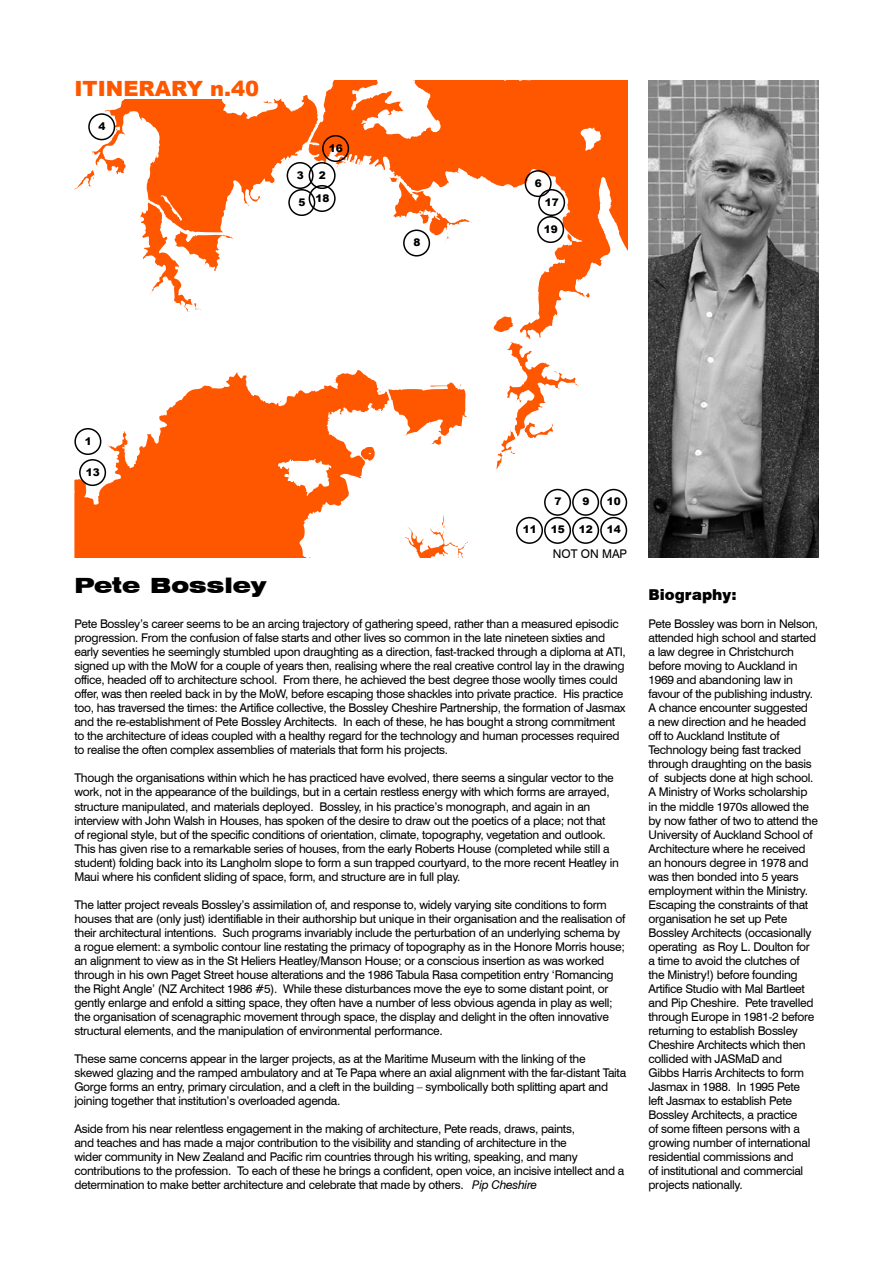
<style>
.page{position:relative;width:893px;height:1263px;background:#fff}
.page>*{position:absolute;margin:0;border:0;box-sizing:border-box;transform-origin:0 0}
.t1{font:900 21px "Arial";color:#ff5700}
.t2{font:900 expanded 21px "Swiss 721 BT";color:#000}
.t3{font:900 15px "Swiss 721 BT";color:#000}
.t4{font:12px/14.1px "Swiss 721 BT";letter-spacing:-.025em;color:#000}
.t5{font:900 10.5px "Arial";color:#000}
.s1{font-style:italic}
</style>
<div class="page">
<svg style="left:75px;top:81px;width:552px;height:477px"></svg>
<div style="left:74px;top:81px;width:187px;height:18px;background:#fff"></div>
<div style="left:309px;top:162px;width:27px;height:27px;border:2px solid #000;border-radius:50%"></div>
<div style="left:74px;top:428px;width:27px;height:27px;border:2px solid #000;border-radius:50%"></div>
<div style="left:287px;top:162px;width:27px;height:27px;border:2px solid #000;border-radius:50%"></div>
<div style="left:88px;top:113px;width:27px;height:27px;border:2px solid #000;border-radius:50%"></div>
<div style="left:544px;top:489px;width:27px;height:27px;border:2px solid #000;border-radius:50%"></div>
<div style="left:288px;top:189px;width:27px;height:27px;border:2px solid #000;border-radius:50%"></div>
<div style="left:403px;top:230px;width:27px;height:27px;border:2px solid #000;border-radius:50%"></div>
<div style="left:572px;top:489px;width:27px;height:27px;border:2px solid #000;border-radius:50%"></div>
<div style="left:600px;top:489px;width:27px;height:27px;border:2px solid #000;border-radius:50%"></div>
<div style="left:572px;top:517px;width:27px;height:27px;border:2px solid #000;border-radius:50%"></div>
<div style="left:79px;top:459px;width:27px;height:27px;border:2px solid #000;border-radius:50%"></div>
<div style="left:600px;top:517px;width:27px;height:27px;border:2px solid #000;border-radius:50%"></div>
<div style="left:525px;top:170px;width:27px;height:27px;border:2px solid #000;border-radius:50%"></div>
<div style="left:516px;top:517px;width:27px;height:27px;border:2px solid #000;border-radius:50%"></div>
<div style="left:544px;top:517px;width:27px;height:27px;border:2px solid #000;border-radius:50%"></div>
<img style="left:648px;top:81px;width:171px;height:477px">
<div style="left:322px;top:135px;width:27px;height:27px;border:2px solid #000;border-radius:50%"></div>
<div style="left:538px;top:189px;width:27px;height:27px;border:2px solid #000;border-radius:50%"></div>
<div style="left:309px;top:185px;width:27px;height:27px;border:2px solid #000;border-radius:50%"></div>
<div style="left:537px;top:216px;width:27px;height:27px;border:2px solid #000;border-radius:50%"></div>
<h1 class="t1" style="left:74px;top:73px;width:186px">ITINERARY n.40</h1>
<p class="t5" style="left:99px;top:118px;width:9px">4</p>
<p class="t5" style="left:297px;top:167px;width:9px">3</p>
<p class="t5" style="left:299px;top:194px;width:9px">5</p>
<p class="t5" style="left:329px;top:140px;width:16px">16</p>
<p class="t5" style="left:319px;top:167px;width:9px">2</p>
<p class="t5" style="left:315px;top:190px;width:16px">18</p>
<p class="t5" style="left:413px;top:235px;width:9px">8</p>
<p class="t5" style="left:535px;top:175px;width:9px">6</p>
<p class="t5" style="left:545px;top:194px;width:16px">17</p>
<p class="t5" style="left:544px;top:221px;width:16px">19</p>
<p class="t5" style="left:85px;top:433px;width:9px">1</p>
<p class="t5" style="left:86px;top:464px;width:16px">13</p>
<p class="t5" style="left:554px;top:494px;width:9px">7</p>
<p class="t5" style="left:523px;top:522px;width:16px">11</p>
<p class="t5" style="left:551px;top:522px;width:16px">15</p>
<p class="t5" style="left:582px;top:494px;width:9px">9</p>
<p class="t5" style="left:607px;top:494px;width:16px">10</p>
<p class="t5" style="left:579px;top:522px;width:16px">12</p>
<p class="t5" style="left:607px;top:522px;width:16px">14</p>
<p class="t4" style="left:553px;top:546px;width:76px">NOT ON MAP</p>
<h1 class="t2" style="left:74px;top:572px;width:193px">Pete Bossley</h1>
<p class="t4" style="left:74px;top:617px;width:553px">Pete Bossley’s career seems to be an arcing trajectory of gathering speed, rather than a measured episodic progression. From the confusion of false starts and other lives so common in the late nineteen sixties and early seventies he seemingly stumbled upon draughting as a direction, fast-tracked through a diploma at ATI, signed up with the MoW for a couple of years then, realising where the real creative control lay in the drawing office, headed off to architecture school. From there, he achieved the best degree those woolly times could offer, was then reeled back in by the MoW, before escaping those shackles into private practice. His practice too, has traversed the times: the Artifice collective, the Bossley Cheshire Partnership, the formation of Jasmax and the re-establishment of Pete Bossley Architects. In each of these, he has bought a strong commitment to the architecture of ideas coupled with a healthy regard for the technology and human processes required to realise the often complex assemblies of materials that form his projects.</p>
<p class="t4" style="left:74px;top:771px;width:546px">Though the organisations within which he has practiced have evolved, there seems a singular vector to the work, not in the appearance of the buildings, but in a certain restless energy with which forms are arrayed, structure manipulated, and materials deployed. Bossley, in his practice’s monograph, and again in an interview with John Walsh in Houses, has spoken of the desire to draw out the poetics of a place; not that<br>of regional style, but of the specific conditions of orientation, climate, topography, vegetation and outlook.<br>This has given rise to a remarkable series of houses, from the early Roberts House (completed while still a student) folding back into its Langholm slope to form a sun trapped courtyard, to the more recent Heatley in Maui where his confident sliding of space, form, and structure are in full play.</p>
<p class="t4" style="left:74px;top:897px;width:552px">The latter project reveals Bossley’s assimilation of, and response to, widely varying site conditions to form houses that are (only just) identifiable in their authorship but unique in their organisation and the realisation of their architectural intentions. Such programs invariably include the perturbation of an underlying schema by a rogue element: a symbolic contour line restating the primacy of topography as in the Honore Morris house; an alignment to view as in the St Heliers Heatley/Manson House; or a conscious insertion as was worked through in his own Paget Street house alterations and the 1986 Tabula Rasa competition entry ‘Romancing the Right Angle’ (NZ Architect 1986 #5). While these disturbances move the eye to some distant point, or gently enlarge and enfold a sitting space, they often have a number of less obvious agenda in play as well; the organisation of scenagraphic movement through space, the display and delight in the often innovative structural elements, and the manipulation of environmental performance.</p>
<p class="t4" style="left:74px;top:1052px;width:553px">These same concerns appear in the larger projects, as at the Maritime Museum with the linking of the skewed glazing and the ramped ambulatory and at Te Papa where an axial alignment with the far-distant Taita Gorge forms an entry, primary circulation, and a cleft in the building – symbolically both splitting apart and joining together that institution’s overloaded agenda.</p>
<p class="t4" style="left:74px;top:1122px;width:551px">Aside from his near relentless engagement in the making of architecture, Pete reads, draws, paints,<br>and teaches and has made a major contribution to the visibility and standing of architecture in the<br>wider community in New Zealand and Pacific rim countries through his writing, speaking, and many contributions to the profession. To each of these he brings a confident, open voice, an incisive intellect and a determination to make better architecture and celebrate that made by others. <span class="s1">Pip Cheshire</span></p>
<p class="t3" style="left:648px;top:586px;width:90px">Biography:</p>
<p class="t4" style="left:648px;top:617px;width:171px">Pete Bossley was born in Nelson, attended high school and started a law degree in Christchurch before moving to Auckland in<br>1969 and abandoning law in favour of the publishing industry.<br>A chance encounter suggested<br>a new direction and he headed off to Auckland Institute of<br>Technology being fast tracked through draughting on the basis of subjects done at high school.<br>A Ministry of Works scholarship in the middle 1970s allowed the by now father of two to attend the<br>University of Auckland School of<br>Architecture where he received an honours degree in 1978 and was then bonded into 5 years employment within the Ministry.<br>Escaping the constraints of that organisation he set up Pete<br>Bossley Architects (occasionally operating as Roy L. Doulton for a time to avoid the clutches of the Ministry!) before founding<br>Artifice Studio with Mal Bartleet and Pip Cheshire. Pete travelled through Europe in 1981-2 before returning to establish Bossley<br>Cheshire Architects which then collided with JASMaD and<br>Gibbs Harris Architects to form<br>Jasmax in 1988. In 1995 Pete<br>left Jasmax to establish Pete<br>Bossley Architects, a practice<br>of some fifteen persons with a growing number of international residential commissions and<br>of institutional and commercial projects nationally.</p>
</div>
